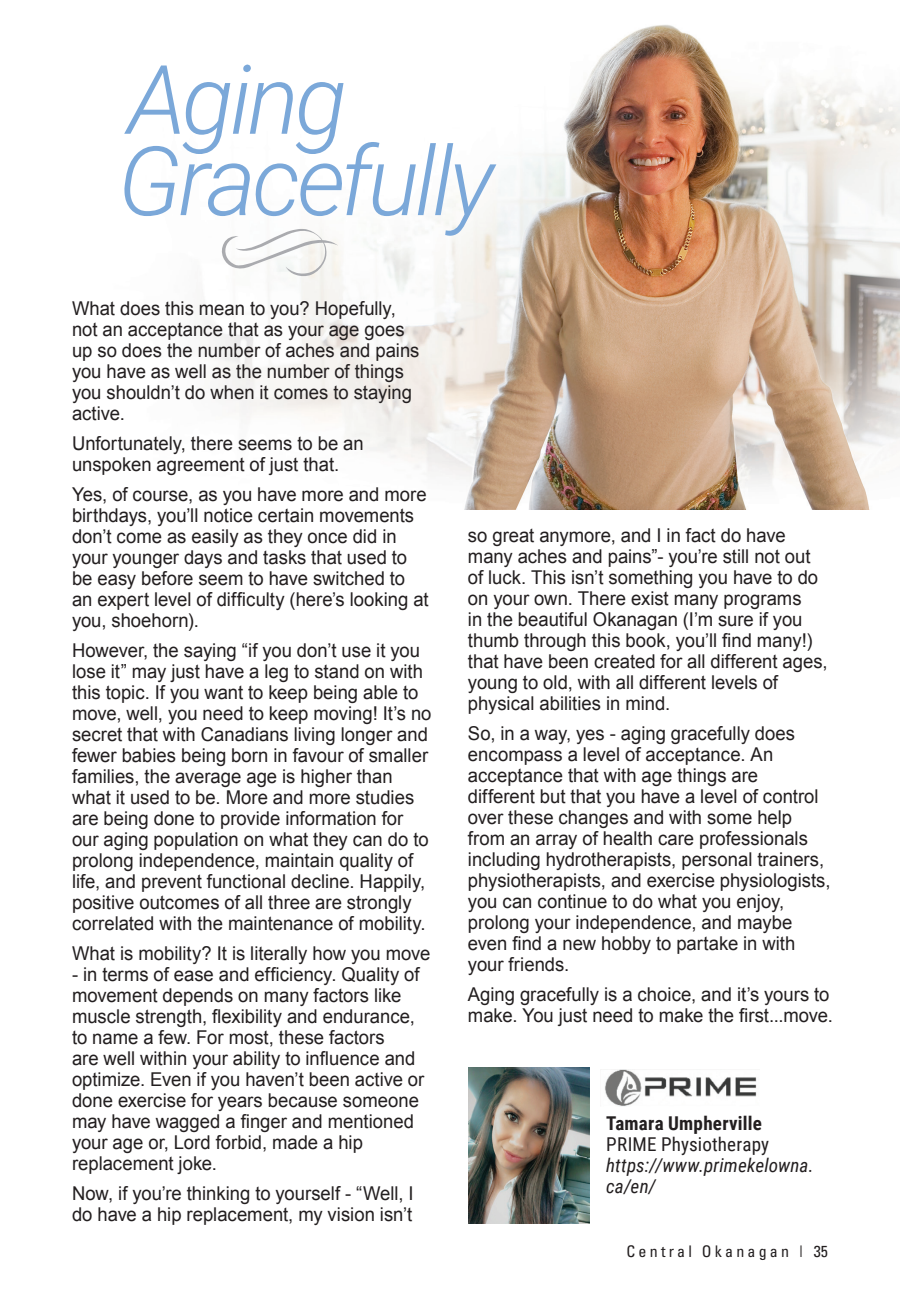
<style>
.page{position:relative;width:900px;height:1296px;background:#fff}
.page>*{position:absolute;margin:0;border:0;box-sizing:border-box;transform-origin:0 0}
.t1{font:144px "Nymphette";color:#aaabaf}
.t2{font:italic 300 96px/81.4px "Roboto";letter-spacing:-.045em;color:#7ba8d9}
.t3{font:19px/21px "Arial";color:#231f20}
.t4{font:italic 19px/21px "Roboto Condensed";letter-spacing:.005em;color:#231f20}
.t5{font:19px "Roboto Condensed";letter-spacing:.01em;color:#231f20}
.t6{font:700 19px "Roboto Condensed";letter-spacing:.01em;color:#231f20}
.t7{font:condensed 16px "Univers";letter-spacing:.2em;color:#231f20}
</style>
<div class="page">
<img style="left:203px;top:25px;width:697px;height:485px">
<img style="left:605px;top:1070px;width:152px;height:37px">
<img style="left:468px;top:1068px;width:121px;height:156px">
<h2 class="t2" style="left:118px;top:55px;width:378px">Aging<br>Gracefully</h2>
<h1 class="t1" style="left:351px;top:225px;width:57px;rotate:90deg">R</h1>
<p class="t3" style="left:72px;top:298px;width:349px">What does this mean to you? Hopefully, not an acceptance that as your age goes up so does the number of aches and pains you have as well as the number of things you shouldn’t do when it comes to staying active.</p>
<p class="t3" style="left:72px;top:433px;width:293px">Unfortunately, there seems to be an unspoken agreement of just that.</p>
<p class="t3" style="left:72px;top:484px;width:358px">Yes, of course, as you have more and more birthdays, you’ll notice certain movements don’t come as easily as they once did in your younger days and tasks that used to be easy before seem to have switched to an expert level of difficulty (here’s looking at you, shoehorn).</p>
<p class="t3" style="left:72px;top:640px;width:361px">However, the saying “if you don’t use it you lose it” may just have a leg to stand on with this topic. If you want to keep being able to move, well, you need to keep moving! It’s no secret that with Canadians living longer and fewer babies being born in favour of smaller families, the average age is higher than what it used to be. More and more studies are being done to provide information for our aging population on what they can do to prolong independence, maintain quality of life, and prevent functional decline. Happily, positive outcomes of all three are strongly correlated with the maintenance of mobility.</p>
<p class="t3" style="left:72px;top:943px;width:360px">What is mobility? It is literally how you move</p>
<p class="t3" style="left:72px;top:964px;width:354px">- in terms of ease and efficiency. Quality of movement depends on many factors like muscle strength, flexibility and endurance, to name a few. For most, these factors<br>are well within your ability to influence and optimize. Even if you haven’t been active or done exercise for years because someone may have wagged a finger and mentioned your age or, Lord forbid, made a hip replacement joke.</p>
<p class="t3" style="left:72px;top:1183px;width:343px">Now, if you’re thinking to yourself - “Well, I do have a hip replacement, my vision isn’t</p>
<p class="t3" style="left:468px;top:525px;width:361px">so great anymore, and I in fact do have many aches and pains”- you’re still not out of luck. This isn’t something you have to do on your own. There exist many programs<br>in the beautiful Okanagan (I’m sure if you thumb through this book, you’ll find many!) that have been created for all different ages, young to old, with all different levels of physical abilities in mind.</p>
<p class="t3" style="left:468px;top:723px;width:364px">So, in a way, yes - aging gracefully does encompass a level of acceptance. An acceptance that with age things are<br>different but that you have a level of control over these changes and with some help from an array of health care professionals including hydrotherapists, personal trainers, physiotherapists, and exercise physiologists, you can continue to do what you enjoy, prolong your independence, and maybe even find a new hobby to partake in with your friends.</p>
<p class="t3" style="left:468px;top:984px;width:367px">Aging gracefully is a choice, and it’s yours to make. You just need to make the first...move.</p>
<p class="t6" style="left:606px;top:1110px;width:157px">Tamara Umpherville</p>
<p class="t5" style="left:606px;top:1131px;width:164px">PRIME Physiotherapy</p>
<p class="t4" style="left:606px;top:1154px;width:209px">https://www.primekelowna. ca/en/</p>
<p class="t7" style="left:627px;top:1241px;width:203px">Central Okanagan | 35</p>
</div>
